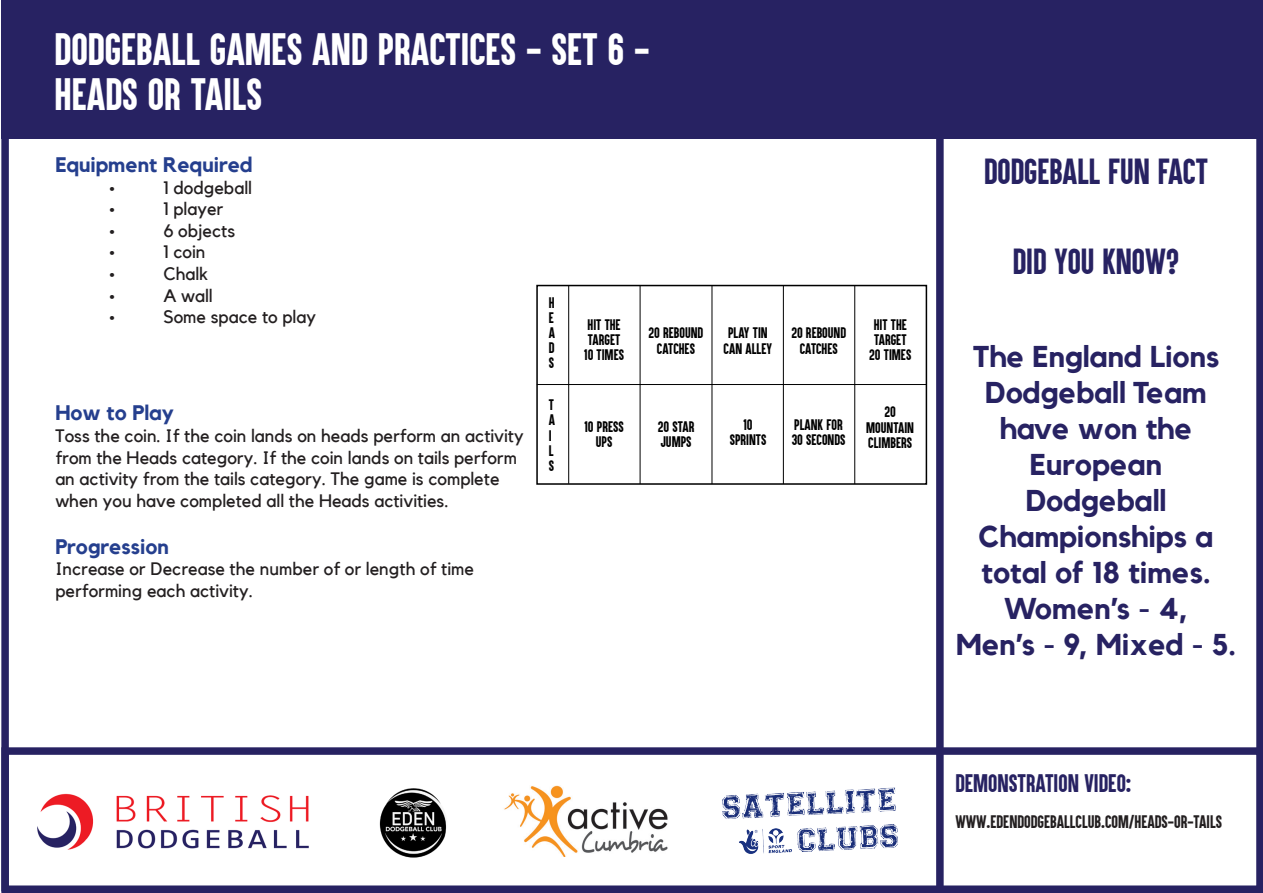
<style>
.page{position:relative;width:1263px;height:893px;background:#fff}
.page>*{position:absolute;margin:0;border:0;box-sizing:border-box;transform-origin:0 0}
.t1{font:37.5px "Aku&Kamu";color:#fff}
.t2{font:700 30px/36px "Kollektif";color:#272262;text-align:center}
.t3{font:30px "Aku&Kamu";color:#272262}
.t4{font:700 21px "Kollektif";color:#253f8e}
.t5{font:21px "Aku&Kamu";color:#272262}
.t6{font:18px/21.6px "Kollektif";color:#231f20}
.t7{font:15px "Aku&Kamu";color:#231f20}
.t8{font:12.6px/15.1px "Aku&Kamu";color:#000;text-align:center}
</style>
<div class="page">
<div style="left:1px;top:0;width:1262px;height:139px;background:#272262"></div>
<svg style="left:1px;top:747px;width:935px;height:146px"></svg>
<svg style="left:936px;top:139px;width:327px;height:754px"></svg>
<div style="left:1px;top:130px;width:8px;height:761px;background:#272262"></div>
<div style="left:536px;top:285px;width:391px;height:200px;border:2px solid #000"></div>
<hr style="left:537px;top:384px;width:390px;height:1px;background:#000">
<hr style="left:568px;top:285px;width:1px;height:199px;background:#000">
<hr style="left:640px;top:286px;width:1px;height:198px;background:#000">
<hr style="left:712px;top:286px;width:1px;height:198px;background:#000">
<hr style="left:783px;top:286px;width:1px;height:198px;background:#000">
<hr style="left:854px;top:286px;width:1px;height:198px;background:#000">
<p class="t1" style="left:55px;top:25px;width:597px">DODGEBALL GAMES AND PRACTICES - SET 6 -</p>
<p class="t1" style="left:55px;top:70px;width:209px">HEADS OR TAILS</p>
<p class="t4" style="left:55px;top:152px;width:199px">Equipment Required</p>
<p class="t6" style="left:109px;top:177px;width:7px">•</p>
<p class="t6" style="left:163px;top:177px;width:90px">1 dodgeball</p>
<p class="t6" style="left:109px;top:198px;width:7px">•</p>
<p class="t6" style="left:163px;top:198px;width:61px">1 player</p>
<p class="t6" style="left:109px;top:220px;width:7px">•</p>
<p class="t6" style="left:163px;top:220px;width:73px">6 objects</p>
<p class="t6" style="left:109px;top:241px;width:7px">•</p>
<p class="t6" style="left:163px;top:241px;width:44px">1 coin</p>
<p class="t6" style="left:109px;top:263px;width:7px">•</p>
<p class="t6" style="left:163px;top:263px;width:46px">Chalk</p>
<p class="t6" style="left:109px;top:285px;width:7px">•</p>
<p class="t6" style="left:163px;top:285px;width:51px">A wall</p>
<p class="t6" style="left:109px;top:306px;width:7px">•</p>
<p class="t6" style="left:163px;top:306px;width:154px">Some space to play</p>
<p class="t4" style="left:55px;top:401px;width:120px">How to Play</p>
<p class="t6" style="left:55px;top:425px;width:470px">Toss the coin. If the coin lands on heads perform an activity from the Heads category. If the coin lands on tails perform an activity from the tails category. The game is complete when you have completed all the Heads activities.</p>
<p class="t4" style="left:55px;top:534px;width:115px">Progression</p>
<p class="t6" style="left:55px;top:558px;width:420px">Increase or Decrease the number of or length of time</p>
<p class="t6" style="left:55px;top:580px;width:199px">performing each activity.</p>
<p class="t8" style="left:549px;top:295px;width:8px;text-align:justify">H E A D S</p>
<p class="t8" style="left:549px;top:397px;width:8px;text-align:left">T<br>A<br>I<br>L<br>S</p>
<p class="t8" style="left:584px;top:317px;width:41px;text-align:left">HIT THE<br>TARGET<br>10 TIMES</p>
<p class="t8" style="left:584px;top:419px;width:41px">10 PRESS<br>UPS</p>
<p class="t8" style="left:649px;top:326px;width:56px">20 REBOUND<br>CATCHES</p>
<p class="t8" style="left:724px;top:326px;width:50px">PLAY TIN<br>CAN ALLEY</p>
<p class="t8" style="left:791px;top:326px;width:56px">20 REBOUND<br>CATCHES</p>
<p class="t8" style="left:869px;top:317px;width:43px">HIT THE<br>TARGET<br>20 TIMES</p>
<p class="t8" style="left:658px;top:419px;width:38px;text-align:left">20 STAR<br>JUMPS</p>
<p class="t8" style="left:730px;top:417px;width:38px">10<br>SPRINTS</p>
<p class="t8" style="left:792px;top:417px;width:55px;text-align:left">PLANK FOR<br>30 SECONDS</p>
<p class="t8" style="left:866px;top:405px;width:49px">20<br>MOUNTAIN<br>CLIMBERS</p>
<p class="t3" style="left:984px;top:151px;width:226px">DODGEBALL FUN FACT</p>
<p class="t3" style="left:1013px;top:241px;width:168px">DID YOU KNOW?</p>
<p class="t2" style="left:973px;top:339px;width:248px">The England Lions<br>Dodgeball Team have won the</p>
<p class="t2" style="left:1030px;top:447px;width:134px">European</p>
<p class="t2" style="left:1026px;top:483px;width:142px">Dodgeball</p>
<p class="t2" style="left:978px;top:519px;width:236px">Championships a total of 18 times.<br>Women’s - 4,</p>
<p class="t2" style="left:956px;top:627px;width:281px">Men’s - 9, Mixed - 5.</p>
<p class="t5" style="left:955px;top:769px;width:177px">DEMONSTRATION VIDEO:</p>
<p class="t7" style="left:955px;top:811px;width:268px">WWW.EDENDODGEBALLCLUB.COM/HEADS-OR-TAILS</p>
</div>
